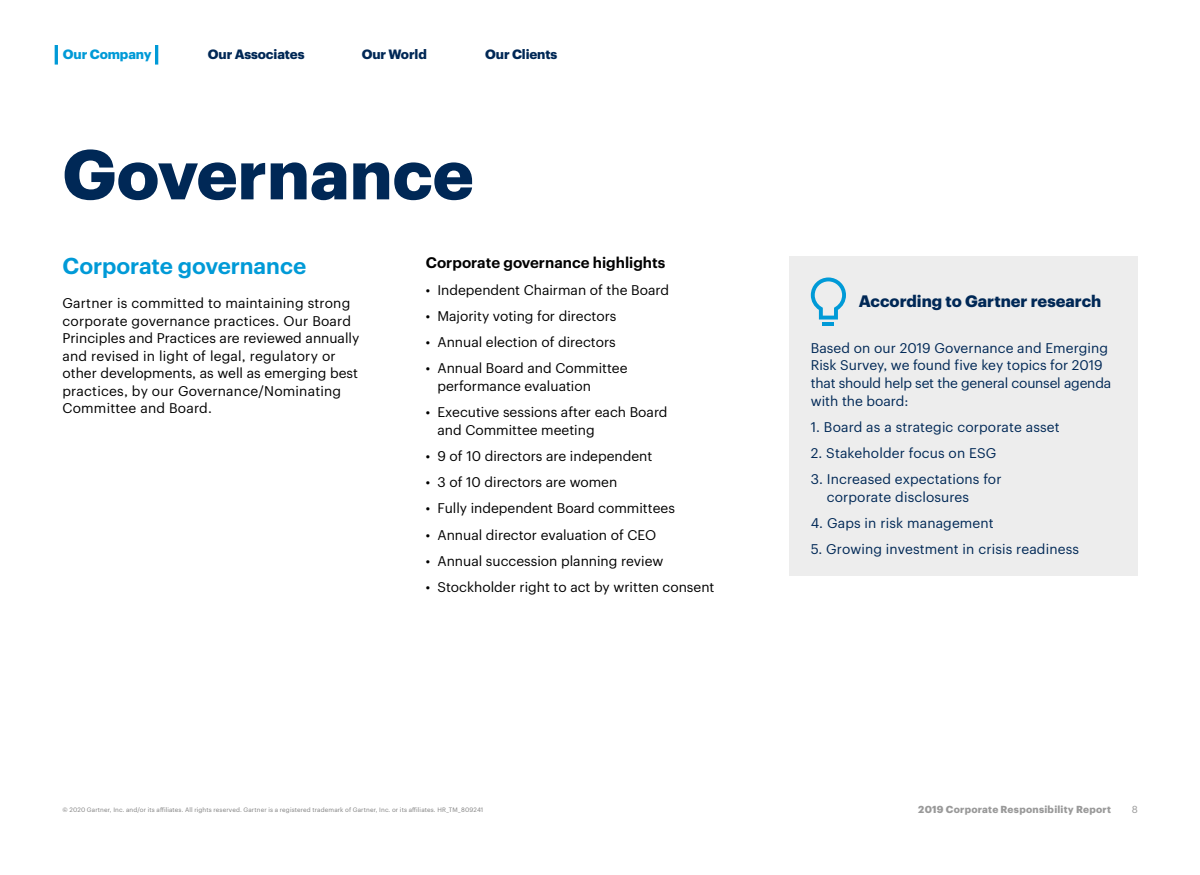
<style>
.page{position:relative;width:1200px;height:875px;background:#fff}
.page>*{position:absolute;margin:0;border:0;box-sizing:border-box;transform-origin:0 0}
.t1{font:700 68.75px "Graphik";color:#002856}
.t2{font:600 22.5px "Graphik";letter-spacing:-.005em;color:#009ad7}
.t3{font:700 16.25px "Graphik";color:#002856}
.t4{font:600 15px "Graphik";color:#000}
.t5{font:13.75px/17.5px "Graphik";color:#000}
.t6{font:13.75px/17.5px "Graphik";letter-spacing:.01em;color:#002856}
.t7{font:700 13.25px "Graphik";letter-spacing:-.01em;color:#002856}
.t8{font:700 13.25px "Graphik";letter-spacing:-.01em;color:#009ad7}
.t9{font:700 10px "Graphik";letter-spacing:.025em;color:#999}
.t10{font:10px "Graphik";color:#999}
.t11{font:6.25px "Graphik";letter-spacing:.02em;color:#808080}
</style>
<div class="page">
<hr style="left:155px;top:45px;width:3px;height:20px;background:#009ad7">
<hr style="left:55px;top:45px;width:3px;height:20px;background:#009ad7">
<div style="left:790px;top:256px;width:348px;height:320px;background:#ededed"></div>
<svg style="left:811px;top:278px;width:35px;height:42px"></svg>
<hr style="left:823px;top:322px;width:11px;height:4px;background:#009ad7">
<p class="t8" style="left:63px;top:44px;width:90px">Our Company</p>
<p class="t7" style="left:208px;top:44px;width:98px">Our Associates</p>
<p class="t7" style="left:362px;top:44px;width:67px">Our World</p>
<p class="t7" style="left:485px;top:44px;width:74px">Our Clients</p>
<h1 class="t1" style="left:62px;top:121px;width:413px">Governance</h1>
<h2 class="t2" style="left:62px;top:249px;width:245px">Corporate governance</h2>
<p class="t5" style="left:62px;top:293px;width:298px">Gartner is committed to maintaining strong corporate governance practices. Our Board Principles and Practices are reviewed annually and revised in light of legal, regulatory or other developments, as well as emerging best practices, by our Governance/Nominating Committee and Board.</p>
<p class="t4" style="left:426px;top:251px;width:241px">Corporate governance highlights</p>
<p class="t5" style="left:426px;top:280px;width:245px">• Independent Chairman of the Board</p>
<p class="t5" style="left:426px;top:306px;width:192px">• Majority voting for directors</p>
<p class="t5" style="left:426px;top:332px;width:191px">• Annual election of directors</p>
<p class="t5" style="left:437px;top:359px;width:192px;text-indent:-12px">• Annual Board and Committee performance evaluation</p>
<p class="t5" style="left:437px;top:402px;width:232px;text-indent:-12px">• Executive sessions after each Board and Committee meeting</p>
<p class="t5" style="left:426px;top:446px;width:228px">• 9 of 10 directors are independent</p>
<p class="t5" style="left:426px;top:472px;width:193px">• 3 of 10 directors are women</p>
<p class="t5" style="left:426px;top:499px;width:251px">• Fully independent Board committees</p>
<p class="t5" style="left:426px;top:525px;width:232px">• Annual director evaluation of CEO</p>
<p class="t5" style="left:426px;top:551px;width:239px">• Annual succession planning review</p>
<p class="t5" style="left:426px;top:577px;width:290px">• Stockholder right to act by written consent</p>
<p class="t3" style="left:859px;top:289px;width:244px">According to Gartner research</p>
<p class="t6" style="left:811px;top:338px;width:302px">Based on our 2019 Governance and Emerging Risk Survey, we found five key topics for 2019 that should help set the general counsel agenda with the board:</p>
<p class="t6" style="left:811px;top:417px;width:250px">1. Board as a strategic corporate asset</p>
<p class="t6" style="left:811px;top:443px;width:187px">2. Stakeholder focus on ESG</p>
<p class="t6" style="left:827px;top:469px;width:176px;text-indent:-16px">3. Increased expectations for corporate disclosures</p>
<p class="t6" style="left:811px;top:513px;width:184px">4. Gaps in risk management</p>
<p class="t6" style="left:811px;top:539px;width:270px">5. Growing investment in crisis readiness</p>
<p class="t11" style="left:62px;top:805px;width:422px">© 2020 Gartner, Inc. and/or its affiliates. All rights reserved. Gartner is a registered trademark of Gartner, Inc. or its affiliates. HR_TM_809241</p>
<p class="t9" style="left:918px;top:801px;width:194px">2019 Corporate Responsibility Report</p>
<p class="t10" style="left:1132px;top:801px;width:8px">8</p>
</div>
